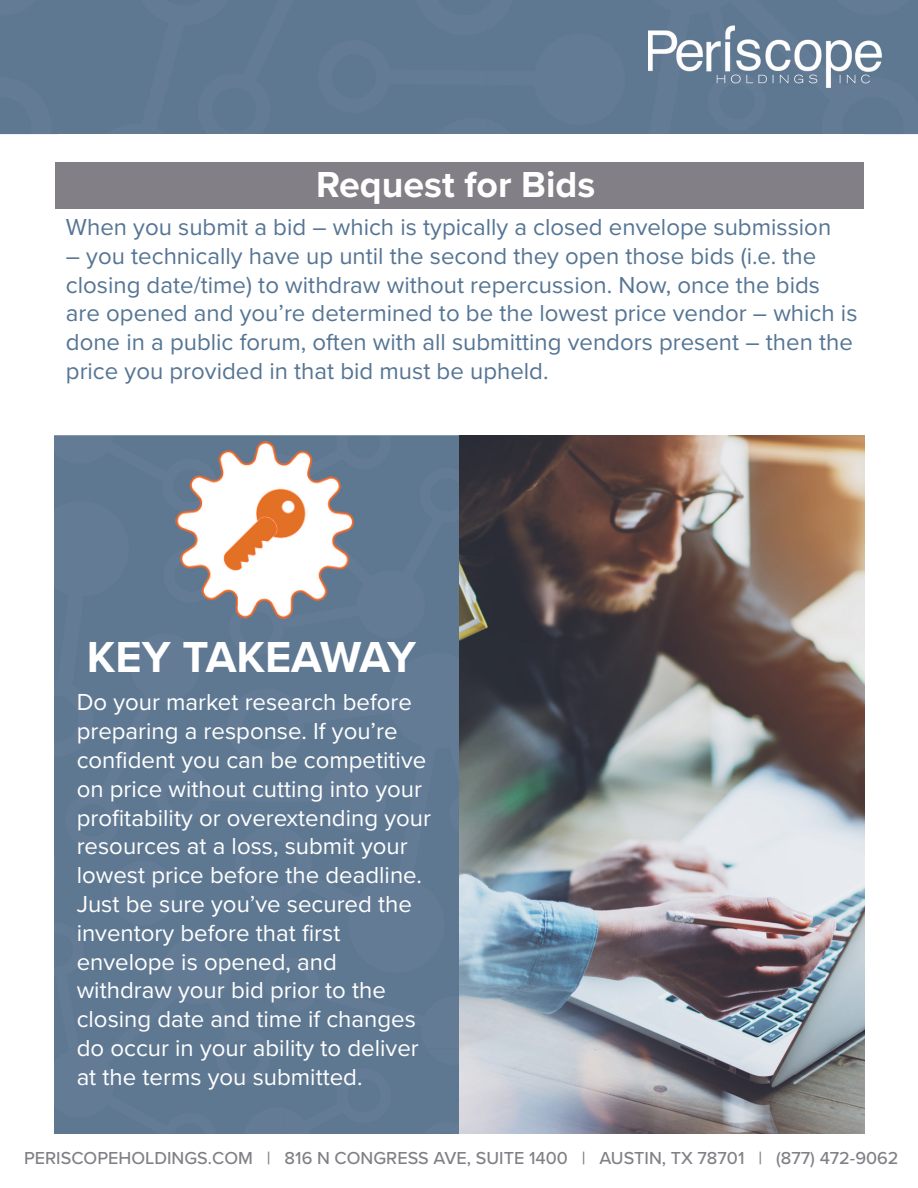
<style>
.page{position:relative;width:918px;height:1188px;background:#fff}
.page>*{position:absolute;margin:0;border:0;box-sizing:border-box;transform-origin:0 0}
.t1{font:700 45px "Proxima Nova";color:#fff}
.t2{font:700 37.5px "Proxima Nova";color:#fff}
.t3{font:24px/28.8px "Proxima Nova";color:#fff}
.t4{font:24px/28.8px "Proxima Nova";color:#557594}
.t5{font:500 18px "Proxima Nova";color:#828086}
</style>
<div class="page">
<div style="left:0;top:0;width:918px;height:134px;background:#5e7892"></div>
<img style="left:648px;top:25px;width:233px;height:62px">
<div style="left:55px;top:162px;width:809px;height:47px;background:#828086"></div>
<img style="left:54px;top:435px;width:810px;height:699px">
<img style="left:176px;top:442px;width:178px;height:176px">
<h2 class="t2" style="left:316px;top:162px;width:281px">Request for Bids</h2>
<p class="t4" style="left:66px;top:213px;width:767px">When you submit a bid – which is typically a closed envelope submission</p>
<p class="t4" style="left:66px;top:242px;width:793px">– you technically have up until the second they open those bids (i.e. the closing date/time) to withdraw without repercussion. Now, once the bids are opened and you’re determined to be the lowest price vendor – which is done in a public forum, often with all submitting vendors present – then the price you provided in that bid must be upheld.</p>
<h1 class="t1" style="left:87px;top:630px;width:331px">KEY TAKEAWAY</h1>
<p class="t3" style="left:77px;top:689px;width:356px">Do your market research before preparing a response. If you’re confident you can be competitive on price without cutting into your profitability or overextending your resources at a loss, submit your lowest price before the deadline.<br>Just be sure you’ve secured the inventory before that first envelope is opened, and withdraw your bid prior to the closing date and time if changes do occur in your ability to deliver at the terms you submitted.</p>
<p class="t5" style="left:24px;top:1148px;width:876px">PERISCOPEHOLDINGS.COM | 816 N CONGRESS AVE, SUITE 1400 | AUSTIN, TX 78701 | (877) 472-9062</p>
</div>
